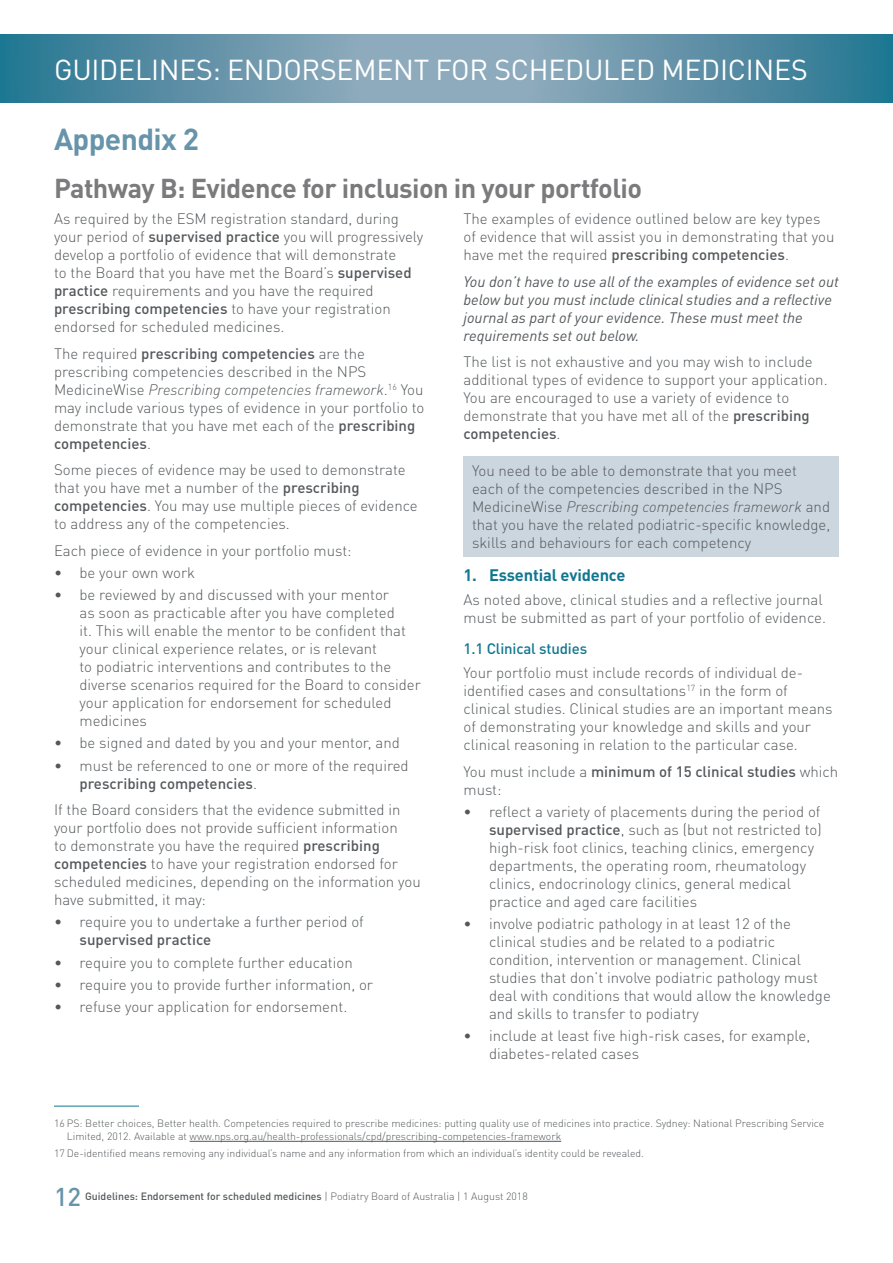
<style>
.page{position:relative;width:893px;height:1263px;background:#fff}
.page>*{position:absolute;margin:0;border:0;box-sizing:border-box;transform-origin:0 0}
.Appendix_header{font:700 30px "DINOT";letter-spacing:-.02em;color:#6794aa}
.t1{font:28.5px "DINOT";letter-spacing:-.01em;color:#fff}
.Header_span{font:700 27px "DINOT";letter-spacing:-.02em;color:#7b7b7e}
.t2{font:500 25.5px "DINOT";color:#6794aa}
.t3{font:700 16.5px "DINOT";letter-spacing:-.01em;color:#117791}
.Body{font:300 15px/18px "DINOT";color:#54585b}
.Body-2{font:italic 15px/18px "DINOT";color:#54585b}
.Body-3{font:500 15px/18px "DINOT";color:#54585b}
.Subheader_1{font:500 15px "DINOT";letter-spacing:-.01em;color:#117791}
.Footnote{font:300 10.5px/12.6px "DINOT";color:#54585b}
.t4{font:500 10.5px "DINOT";color:#54585b}
.s1{font-weight:500}
.s2{font-style:italic}
.s3{font-weight:300}
</style>
<div class="page">
<svg style="left:0;top:35px;width:893px;height:68px;background:#6394aa"></svg>
<hr style="left:54px;top:1106px;width:85px;height:1px;background:#117791">
<hr style="left:190px;top:1141px;width:371px;height:1px;background:#54585b">
<div style="left:463px;top:456px;width:376px;height:100px;background:#ccd6df"></div>
<h2 class="t1" style="left:54px;top:52px;width:755px">GUIDELINES: ENDORSEMENT FOR SCHEDULED MEDICINES</h2>
<p class="Appendix_header" style="left:54px;top:120px;width:147px">Appendix 2</p>
<p class="Header_span" style="left:54px;top:170px;width:590px">Pathway B: Evidence for inclusion in your portfolio</p>
<p class="Body" style="left:54px;top:209px;width:371px">As required by the ESM registration standard, during your period of <span class="s1">supervised practice</span> you will progressively develop a portfolio of evidence that will demonstrate<br>to the Board that you have met the Board’s <span class="s1">supervised practice</span> requirements and you have the required <span class="s1">prescribing competencies</span> to have your registration endorsed for scheduled medicines.</p>
<p class="Body" style="left:54px;top:344px;width:372px">The required <span class="s1">prescribing competencies</span> are the prescribing competencies described in the NPS MedicineWise <span class="s2">Prescribing competencies framework</span>.<sup>16</sup> You may include various types of evidence in your portfolio to demonstrate that you have met each of the <span class="s1">prescribing competencies</span>.</p>
<p class="Body" style="left:54px;top:460px;width:365px">Some pieces of evidence may be used to demonstrate that you have met a number of the <span class="s1">prescribing competencies</span>. You may use multiple pieces of evidence to address any of the competencies.</p>
<p class="Body" style="left:54px;top:541px;width:299px">Each piece of evidence in your portfolio must:</p>
<p class="Body" style="left:54px;top:563px;width:143px">• be your own work</p>
<p class="Body" style="left:80px;top:585px;width:343px;text-indent:-26px">• be reviewed by and discussed with your mentor<br>as soon as practicable after you have completed<br>it. This will enable the mentor to be confident that your clinical experience relates, or is relevant<br>to podiatric interventions and contributes to the diverse scenarios required for the Board to consider your application for endorsement for scheduled medicines</p>
<p class="Body" style="left:54px;top:734px;width:347px">• be signed and dated by you and your mentor, and</p>
<p class="Body" style="left:80px;top:756px;width:331px;text-indent:-26px">• must be referenced to one or more of the required <span class="s1">prescribing competencies</span>.</p>
<p class="Body" style="left:54px;top:800px;width:368px">If the Board considers that the evidence submitted in your portfolio does not provide sufficient information<br>to demonstrate you have the required <span class="s1">prescribing competencies</span> to have your registration endorsed for scheduled medicines, depending on the information you have submitted, it may:</p>
<p class="Body" style="left:80px;top:913px;width:286px;text-indent:-26px">• require you to undertake a further period of <span class="s1">supervised practice</span></p>
<p class="Body" style="left:54px;top:953px;width:300px">• require you to complete further education</p>
<p class="Body" style="left:54px;top:975px;width:321px">• require you to provide further information, or</p>
<p class="Body" style="left:54px;top:997px;width:295px">• refuse your application for endorsement.</p>
<p class="Body" style="left:463px;top:209px;width:373px">The examples of evidence outlined below are key types of evidence that will assist you in demonstrating that you have met the required <span class="s1">prescribing competencies</span>.</p>
<p class="Body-2" style="left:463px;top:272px;width:377px">You don’t have to use all of the examples of evidence set out below but you must include clinical studies and a reflective journal as part of your evidence. These must meet the requirements set out below.</p>
<p class="Body" style="left:463px;top:352px;width:366px">The list is not exhaustive and you may wish to include additional types of evidence to support your application.<br>You are encouraged to use a variety of evidence to demonstrate that you have met all of the <span class="s1">prescribing competencies</span>.</p>
<p class="Body" style="left:472px;top:461px;width:360px">You need to be able to demonstrate that you meet each of the competencies described in the NPS MedicineWise <span class="s2">Prescribing competencies framework</span> and that you have the related podiatric-specific knowledge, skills and behaviours for each competency</p>
<p class="t3" style="left:463px;top:564px;width:163px">1. Essential evidence</p>
<p class="Body" style="left:463px;top:590px;width:364px">As noted above, clinical studies and a reflective journal must be submitted as part of your portfolio of evidence.</p>
<p class="Subheader_1" style="left:463px;top:639px;width:125px">1.1 Clinical studies</p>
<p class="Body" style="left:463px;top:663px;width:371px">Your portfolio must include records of individual de&shy;identified cases and consultations<sup>17</sup> in the form of clinical studies. Clinical studies are an important means of demonstrating your knowledge and skills and your clinical reasoning in relation to the particular case.</p>
<p class="Body-3" style="left:463px;top:762px;width:376px"><span class="s3">You must include a</span> minimum of 15 clinical studies <span class="s3">which must:</span></p>
<p class="Body" style="left:489px;top:802px;width:334px;text-indent:-26px">• reflect a variety of placements during the period of <span class="s1">supervised practice</span>, such as (but not restricted to) high-risk foot clinics, teaching clinics, emergency departments, the operating room, rheumatology clinics, endocrinology clinics, general medical practice and aged care facilities</p>
<p class="Body" style="left:489px;top:915px;width:343px;text-indent:-26px">• involve podiatric pathology in at least 12 of the clinical studies and be related to a podiatric condition, intervention or management. Clinical studies that don’t involve podiatric pathology must deal with conditions that would allow the knowledge and skills to transfer to podiatry</p>
<p class="Body" style="left:489px;top:1027px;width:323px;text-indent:-26px">• include at least five high-risk cases, for example, diabetes-related cases</p>
<p class="Footnote" style="left:67px;top:1117px;width:759px;text-indent:-13px">16 PS: Better choices, Better health. Competencies required to prescribe medicines: putting quality use of medicines into practice. Sydney: National Prescribing Service<br>Limited, 2012. Available at www.nps.org.au/health-professionals/cpd/prescribing-competencies-framework</p>
<p class="Footnote" style="left:54px;top:1146px;width:591px">17 De-identified means removing any individual’s name and any information from which an individual’s identity could be revealed.</p>
<h3 class="t2" style="left:54px;top:1180px;width:29px">12</h3>
<p class="t4" style="left:85px;top:1190px;width:444px">Guidelines: Endorsement for scheduled medicines <span class="s3">| Podiatry Board of Australia | 1 August 2018</span></p>
</div>
